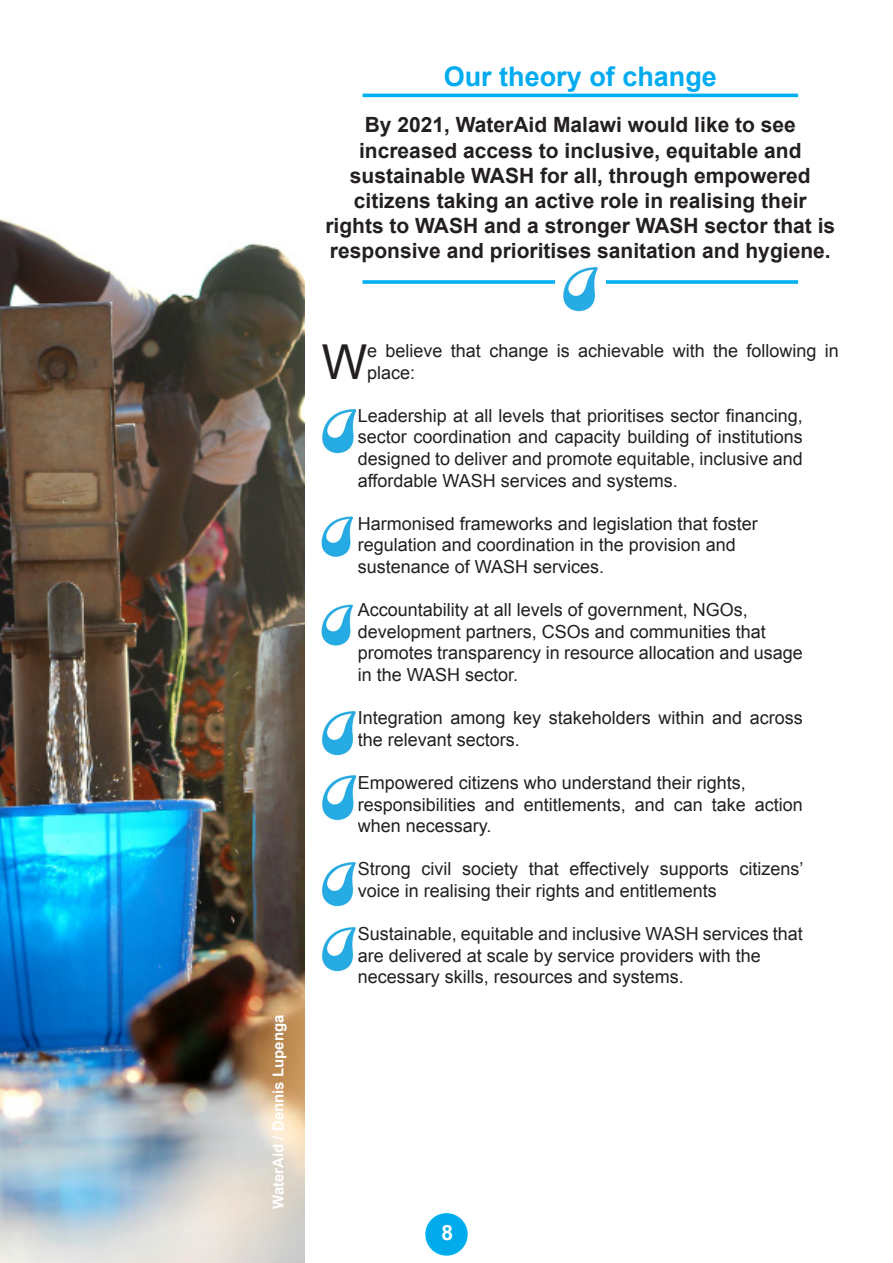
<style>
.page{position:relative;width:893px;height:1263px;background:#fff}
.page>*{position:absolute;margin:0;border:0;box-sizing:border-box;transform-origin:0 0}
.t1{font:48.15px "Arial";color:#231f20}
.t2{font:700 27px "Arial";color:#00abef}
.t3{font:700 21px/25.2px "Arial";color:#231f20;text-align:center}
.t4{font:700 21px "Arial";color:#fff}
.t5{font:18px/21.6px "Arial";color:#231f20}
.t6{font:700 15px "Arial";color:#fff}
</style>
<div class="page">
<img style="left:0;top:218px;width:305px;height:1045px">
<hr style="left:362px;top:94px;width:436px;height:3px;background:#00abec">
<svg style="left:362px;top:280px;width:436px;height:4px;fill:#31c0f4"></svg>
<img style="left:556px;top:267px;width:49px;height:45px">
<div style="left:426px;top:1214px;width:41px;height:41px;background:#00abec;border-radius:50%"></div>
<div style="left:425px;top:1213px;width:43px;height:43px;border:2px solid #00b1f2;border-radius:50%"></div>
<img style="left:322px;top:409px;width:34px;height:45px">
<img style="left:321px;top:516px;width:33px;height:41px">
<img style="left:321px;top:604px;width:33px;height:42px">
<img style="left:322px;top:711px;width:34px;height:45px">
<img style="left:322px;top:775px;width:35px;height:46px">
<img style="left:322px;top:862px;width:34px;height:45px">
<img style="left:322px;top:927px;width:34px;height:45px">
<p class="t6" style="left:268px;top:1209px;width:196px;rotate:-90deg">WaterAid / Dennis Lupenga</p>
<p class="t2" style="left:444px;top:58px;width:275px">Our theory of change</p>
<p class="t3" style="left:325px;top:113px;width:511px">By 2021, WaterAid Malawi would like to see increased access to inclusive, equitable and sustainable WASH for all, through empowered citizens taking an active role in realising their rights to WASH and a stronger WASH sector that is responsive and prioritises sanitation and hygiene.</p>
<p class="t1" style="left:322px;top:330px;width:47px">W</p>
<p class="t5" style="left:367px;top:340px;width:473px">e believe that change is achievable with the following in place:</p>
<p class="t5" style="left:358px;top:405px;width:447px;text-align:justify">Leadership at all levels that prioritises sector financing, sector coordination and capacity building of institutions designed to deliver and promote equitable, inclusive and affordable WASH services and systems.</p>
<p class="t5" style="left:358px;top:513px;width:402px">Harmonised frameworks and legislation that foster</p>
<p class="t5" style="left:358px;top:534px;width:380px">regulation and coordination in the provision and</p>
<p class="t5" style="left:358px;top:556px;width:248px">sustenance of WASH services.</p>
<p class="t5" style="left:358px;top:599px;width:392px">Accountability at all levels of government, NGOs,</p>
<p class="t5" style="left:358px;top:621px;width:410px">development partners, CSOs and communities that</p>
<p class="t5" style="left:358px;top:642px;width:447px">promotes transparency in resource allocation and usage in the WASH sector.</p>
<p class="t5" style="left:358px;top:707px;width:447px">Integration among key stakeholders within and across the relevant sectors.</p>
<p class="t5" style="left:358px;top:772px;width:390px">Empowered citizens who understand their rights,</p>
<p class="t5" style="left:358px;top:794px;width:447px">responsibilities and entitlements, and can take action when necessary.</p>
<p class="t5" style="left:358px;top:858px;width:447px">Strong civil society that effectively supports citizens’ voice in realising their rights and entitlements</p>
<p class="t5" style="left:358px;top:923px;width:447px">Sustainable, equitable and inclusive WASH services that are delivered at scale by service providers with the</p>
<p class="t5" style="left:358px;top:966px;width:328px">necessary skills, resources and systems.</p>
<p class="t4" style="left:441px;top:1219px;width:13px">8</p>
</div>
